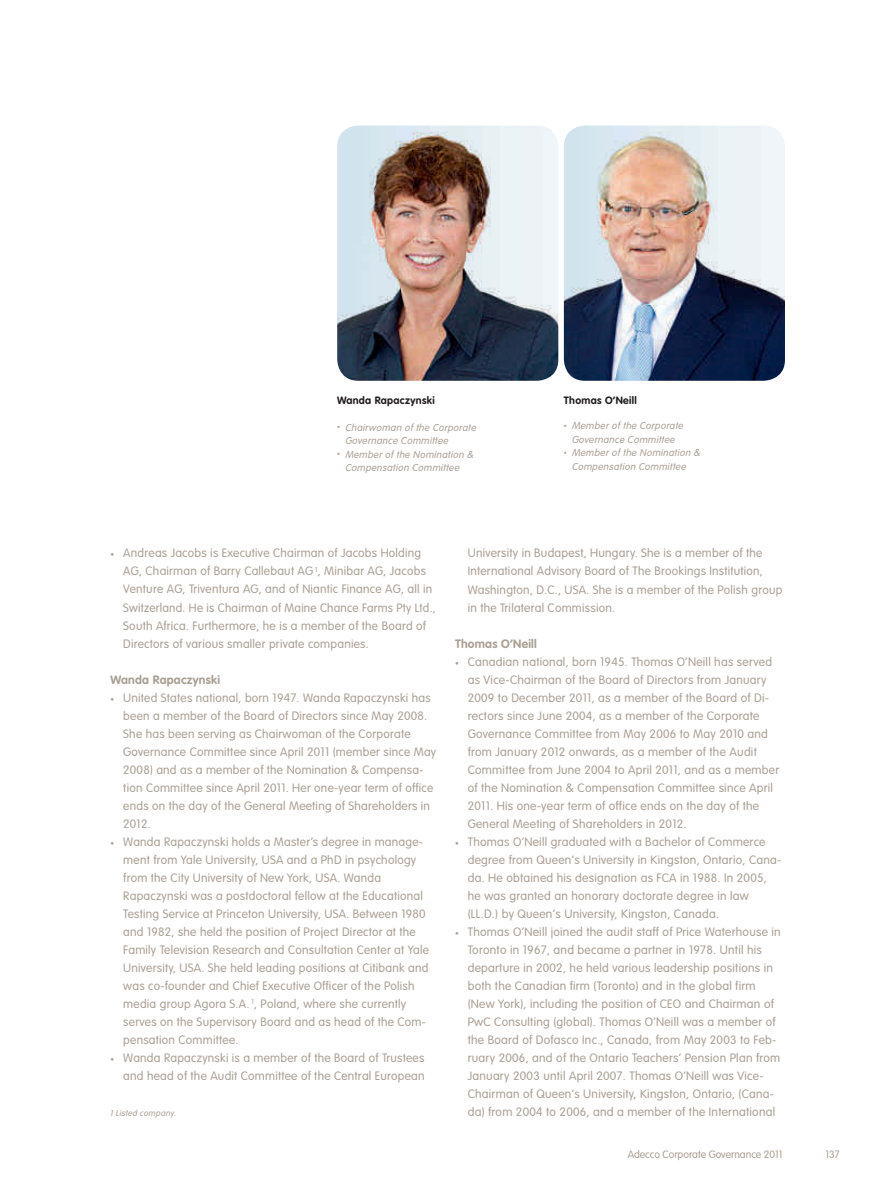
<style>
.page{position:relative;width:893px;height:1187px;background:#fff}
.page>*{position:absolute;margin:0;border:0;box-sizing:border-box;transform-origin:0 0}
.t1{font:300 12px/18px "VAG Rounded Std";letter-spacing:.02em;color:#aaa095}
.t2{font:700 12px "VAG Rounded Std";letter-spacing:.02em;color:#aaa095}
.t3{font:italic 300 10.5px/13.5px "VAG Rundschrift D";letter-spacing:.03em;color:#aaa095;text-align:center}
.t4{font:300 10.5px "VAG Rounded Std";letter-spacing:-.005em;color:#aaa095}
.t5{font:700 10.5px "VAG Rounded Std";letter-spacing:.03em;color:#231f20}
.t6{font:italic 300 9px "VAG Rundschrift D";letter-spacing:.03em;color:#aaa095}
.s1{font-family:"VAG Rounded Std";font-style:normal;font-size:6px}
.s2{font-size:7.5px}
</style>
<div class="page">
<img style="left:564px;top:125px;width:221px;height:256px">
<img style="left:337px;top:125px;width:221px;height:256px">
<p class="t5" style="left:337px;top:394px;width:99px">Wanda Rapaczynski</p>
<p class="t3" style="left:346px;top:420px;width:132px;text-align:left;text-indent:-9px"><span class="s1">•</span> Chairwoman of the Corporate<br>Governance Committee</p>
<p class="t3" style="left:337px;top:447px;width:138px"><span class="s1">•</span> Member of the Nomination &amp;<br>Compensation Committee</p>
<p class="t5" style="left:564px;top:394px;width:74px">Thomas O‘Neill</p>
<p class="t3" style="left:564px;top:419px;width:121px"><span class="s1">•</span> Member of the Corporate<br>Governance Committee</p>
<p class="t3" style="left:564px;top:446px;width:138px"><span class="s1">•</span> Member of the Nomination &amp;<br>Compensation Committee</p>
<p class="t1" style="left:123px;top:544px;width:314px;text-indent:-13px"><span class="s2">•</span> Andreas Jacobs is Executive Chairman of Jacobs Holding AG, Chairman of Barry Callebaut AG <sup>1</sup>, Minibar AG, Jacobs Venture AG, Triventura AG, and of Niantic Finance AG, all in Switzerland. He is Chairman of Maine Chance Farms Pty Ltd., South Africa. Furthermore, he is a member of the Board of Directors of various smaller private companies.</p>
<p class="t2" style="left:111px;top:672px;width:111px">Wanda Rapaczynski</p>
<p class="t1" style="left:123px;top:688px;width:314px;text-indent:-13px"><span class="s2">•</span> United States national, born 1947. Wanda Rapaczynski has been a member of the Board of Directors since May 2008.<br>She has been serving as Chairwoman of the Corporate Governance Committee since April 2011 (member since May 2008) and as a member of the Nomination &amp; Compensa&shy;tion Committee since April 2011. Her one-year term of office ends on the day of the General Meeting of Shareholders in 2012.</p>
<p class="t1" style="left:123px;top:832px;width:307px;text-indent:-13px"><span class="s2">•</span> Wanda Rapaczynski holds a Master’s degree in manage&shy;ment from Yale University, USA and a PhD in psychology from the City University of New York, USA. Wanda Rapaczynski was a postdoctoral fellow at the Educational Testing Service at Princeton University, USA. Between 1980 and 1982, she held the position of Project Director at the Family Television Research and Consultation Center at Yale University, USA. She held leading positions at Citibank and was co-founder and Chief Executive Officer of the Polish media group Agora S.A. <sup>1</sup>, Poland, where she currently serves on the Supervisory Board and as head of the Com&shy;pensation Committee.</p>
<p class="t1" style="left:111px;top:1048px;width:316px;text-align:right"><span class="s2">•</span> Wanda Rapaczynski is a member of the Board of Trustees and head of the Audit Committee of the Central European</p>
<p class="t6" style="left:111px;top:1107px;width:67px">1 Listed company.</p>
<p class="t1" style="left:468px;top:544px;width:316px">University in Budapest, Hungary. She is a member of the International Advisory Board of The Brookings Institution, Washington, D.C., USA. She is a member of the Polish group in the Trilateral Commission.</p>
<p class="t2" style="left:455px;top:636px;width:83px">Thomas O’Neill</p>
<p class="t1" style="left:468px;top:652px;width:313px;text-indent:-13px"><span class="s2">•</span> Canadian national, born 1945. Thomas O’Neill has served as Vice-Chairman of the Board of Directors from January 2009 to December 2011, as a member of the Board of Di&shy;rectors since June 2004, as a member of the Corporate Governance Committee from May 2006 to May 2010 and from January 2012 onwards, as a member of the Audit Committee from June 2004 to April 2011, and as a member of the Nomination &amp; Compensation Committee since April 2011. His one-year term of office ends on the day of the General Meeting of Shareholders in 2012.</p>
<p class="t1" style="left:468px;top:832px;width:315px;text-indent:-13px"><span class="s2">•</span> Thomas O‘Neill graduated with a Bachelor of Commerce degree from Queen‘s University in Kingston, Ontario, Cana&shy;da. He obtained his designation as FCA in 1988. In 2005, he was granted an honorary doctorate degree in law (LL.D.) by Queen‘s University, Kingston, Canada.</p>
<p class="t1" style="left:468px;top:922px;width:315px;text-indent:-13px"><span class="s2">•</span> Thomas O‘Neill joined the audit staff of Price Waterhouse in Toronto in 1967, and became a partner in 1978. Until his departure in 2002, he held various leadership positions in both the Canadian firm (Toronto) and in the global firm (New York), including the position of CEO and Chairman of PwC Consulting (global). Thomas O’Neill was a member of the Board of Dofasco Inc., Canada, from May 2003 to Feb&shy;ruary 2006, and of the Ontario Teachers’ Pension Plan from January 2003 until April 2007. Thomas O’Neill was Vice-Chairman of Queen‘s University, Kingston, Ontario, (Cana&shy;da) from 2004 to 2006, and a member of the International</p>
<p class="t4" style="left:628px;top:1147px;width:156px">Adecco Corporate Governance 2011</p>
<p class="t4" style="left:825px;top:1147px;width:16px">137</p>
</div>
